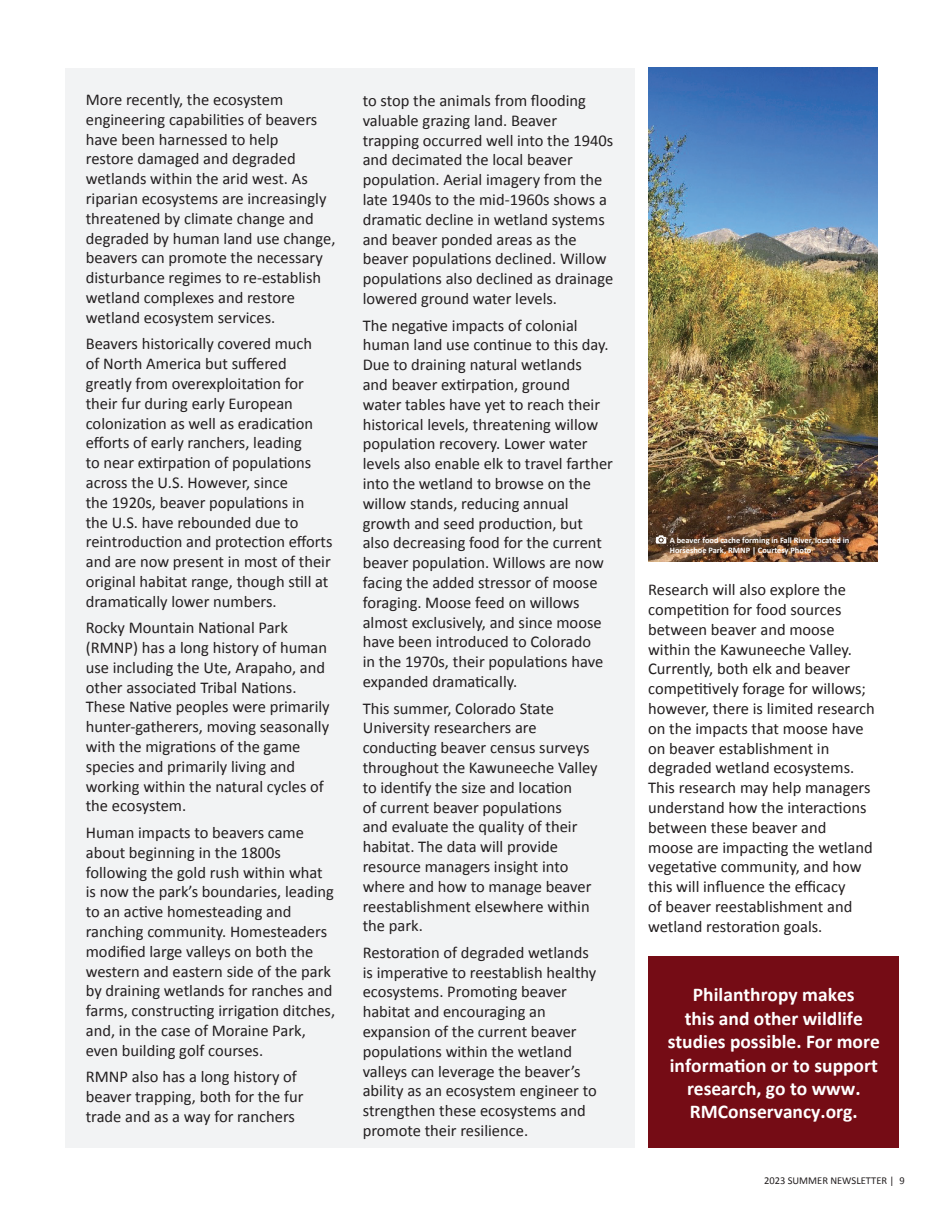
<style>
.page{position:relative;width:945px;height:1215px;background:#fff}
.page>*{position:absolute;margin:0;border:0;box-sizing:border-box;transform-origin:0 0}
.t1{font:700 19.5px/23.4px "Calibri";color:#fff;text-align:center}
.t2{font:16.5px/19.8px "Calibri";color:#231f20}
.t3{font:10.5px "Calibri";color:#231f20}
.t4{font:700 8.4px/10.1px "Calibri";color:#fff}
</style>
<div class="page">
<div style="left:66px;top:68px;width:569px;height:1080px;background:#f2f3f4"></div>
<img style="left:648px;top:68px;width:230px;height:493px">
<svg style="left:656px;top:535px;width:10px;height:9px"></svg>
<div style="left:648px;top:957px;width:250px;height:191px;background:#750c15"></div>
<p class="t2" style="left:86px;top:89px;width:251px">More recently, the ecosystem engineering capabilities of beavers have been harnessed to help<br>restore damaged and degraded wetlands within the arid west. As riparian ecosystems are increasingly threatened by climate change and degraded by human land use change, beavers can promote the necessary disturbance regimes to re-establish wetland complexes and restore wetland ecosystem services.</p>
<p class="t2" style="left:86px;top:333px;width:248px">Beavers historically covered much<br>of North America but suffered greatly from overexploitation for their fur during early European colonization as well as eradication efforts of early ranchers, leading<br>to near extirpation of populations across the U.S. However, since<br>the 1920s, beaver populations in<br>the U.S. have rebounded due to reintroduction and protection efforts and are now present in most of their original habitat range, though still at dramatically lower numbers.</p>
<p class="t2" style="left:86px;top:617px;width:245px">Rocky Mountain National Park (RMNP) has a long history of human use including the Ute, Arapaho, and other associated Tribal Nations.<br>These Native peoples were primarily hunter-gatherers, moving seasonally with the migrations of the game species and primarily living and working within the natural cycles of the ecosystem.</p>
<p class="t2" style="left:86px;top:822px;width:251px">Human impacts to beavers came about beginning in the 1800s following the gold rush within what is now the park’s boundaries, leading to an active homesteading and ranching community. Homesteaders modified large valleys on both the western and eastern side of the park by draining wetlands for ranches and farms, constructing irrigation ditches, and, in the case of Moraine Park, even building golf courses.</p>
<p class="t2" style="left:86px;top:1066px;width:219px">RMNP also has a long history of beaver trapping, both for the fur trade and as a way for ranchers</p>
<p class="t2" style="left:363px;top:90px;width:252px">to stop the animals from flooding valuable grazing land. Beaver trapping occurred well into the 1940s and decimated the local beaver population. Aerial imagery from the late 1940s to the mid-1960s shows a dramatic decline in wetland systems and beaver ponded areas as the beaver populations declined. Willow populations also declined as drainage lowered ground water levels.</p>
<p class="t2" style="left:363px;top:314px;width:252px">The negative impacts of colonial human land use continue to this day.<br>Due to draining natural wetlands<br>and beaver extirpation, ground<br>water tables have yet to reach their historical levels, threatening willow population recovery. Lower water levels also enable elk to travel farther into the wetland to browse on the willow stands, reducing annual growth and seed production, but also decreasing food for the current beaver population. Willows are now facing the added stressor of moose foraging. Moose feed on willows almost exclusively, and since moose have been introduced to Colorado<br>in the 1970s, their populations have expanded dramatically.</p>
<p class="t2" style="left:363px;top:697px;width:236px">This summer, Colorado State<br>University researchers are conducting beaver census surveys throughout the Kawuneeche Valley to identify the size and location<br>of current beaver populations<br>and evaluate the quality of their habitat. The data will provide resource managers insight into where and how to manage beaver reestablishment elsewhere within the park.</p>
<p class="t2" style="left:363px;top:942px;width:236px">Restoration of degraded wetlands is imperative to reestablish healthy ecosystems. Promoting beaver habitat and encouraging an expansion of the current beaver populations within the wetland valleys can leverage the beaver’s ability as an ecosystem engineer to strengthen these ecosystems and promote their resilience.</p>
<p class="t4" style="left:670px;top:535px;width:181px">A beaver food cache forming in Fall River, located in<br>Horseshoe Park, RMNP | Courtesy Photo</p>
<p class="t2" style="left:648px;top:579px;width:228px">Research will also explore the competition for food sources between beaver and moose within the Kawuneeche Valley.<br>Currently, both elk and beaver competitively forage for willows; however, there is limited research on the impacts that moose have on beaver establishment in degraded wetland ecosystems.<br>This research may help managers understand how the interactions between these beaver and moose are impacting the wetland vegetative community, and how this will influence the efficacy<br>of beaver reestablishment and wetland restoration goals.</p>
<p class="t1" style="left:668px;top:982px;width:214px">Philanthropy makes<br>this and other wildlife studies possible. For more information or to support research, go to www.<br>RMConservancy.org.</p>
<p class="t3" style="left:764px;top:1174px;width:142px">2023 SUMMER NEWSLETTER | 9</p>
</div>
